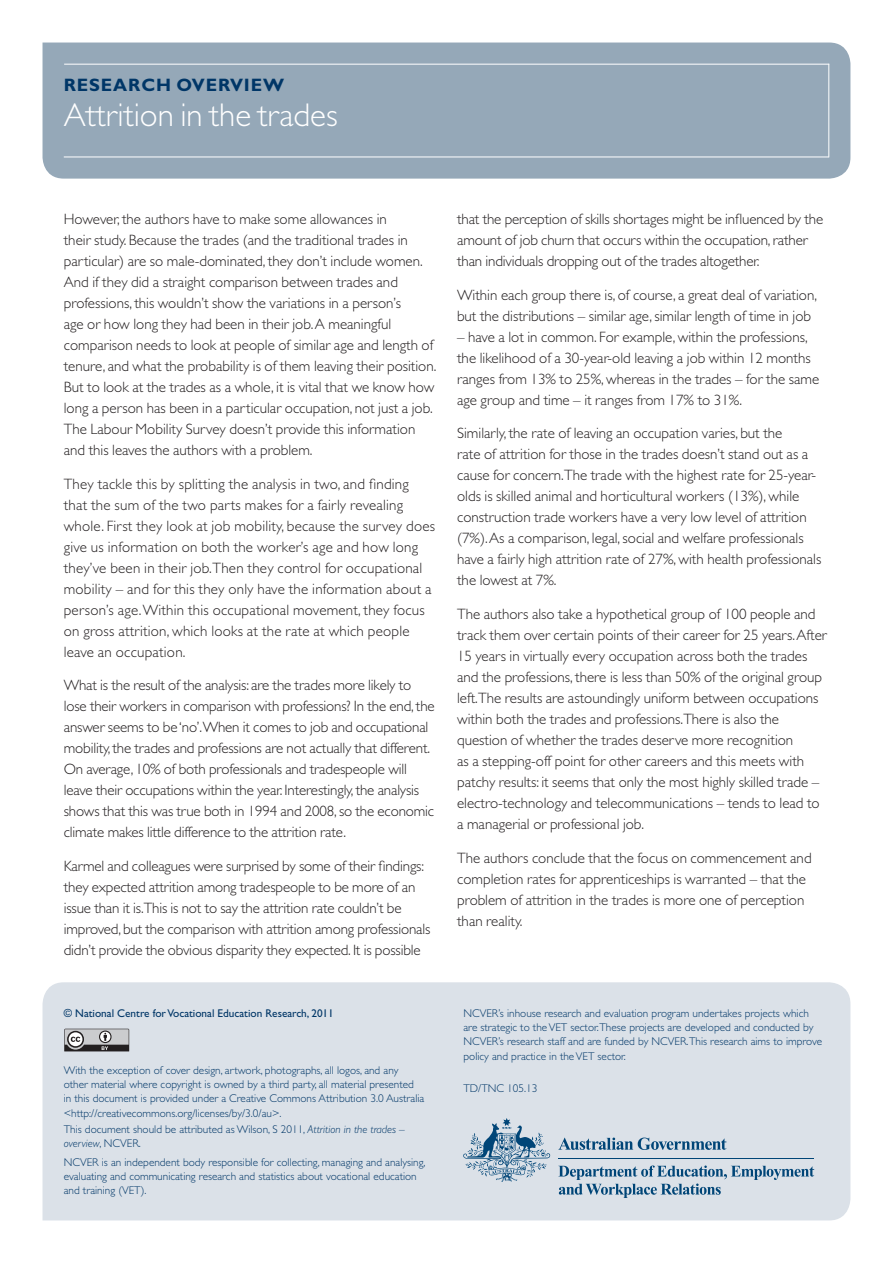
<style>
.page{position:relative;width:893px;height:1263px;background:#fff}
.page>*{position:absolute;margin:0;border:0;box-sizing:border-box;transform-origin:0 0}
.t1{font:300 33px "Gill Sans";color:#fff}
.t2{font:700 18px "Gill Sans";letter-spacing:.05em;color:#003667}
.General_Text{font:300 15px/21px "Gill Sans";color:#231f20}
.t3{font:300 11.25px/14.2px "Gill Sans";color:#003667}
.t4{font:11.25px "Gill Sans";color:#003667}
.s1{font-style:italic}
</style>
<div class="page">
<div style="left:43px;top:43px;width:807px;height:136px;background:#95a8b8"></div>
<hr style="left:64px;top:157px;width:765px;height:1px;background:#fff">
<hr style="left:828px;top:64px;width:1px;height:93px;background:#fff">
<hr style="left:64px;top:64px;width:765px;height:1px;background:#fff">
<div style="left:43px;top:982px;width:807px;height:238px;background:#dbe1e8"></div>
<svg style="left:64px;top:1029px;width:65px;height:22px"></svg>
<svg style="left:558px;top:1137px;width:168px;height:13px;background:#91acc1"></svg>
<svg style="left:463px;top:1118px;width:87px;height:64px;background:#a8bccd"></svg>
<hr style="left:558px;top:1158px;width:256px;height:1px;background:#004577">
<svg style="left:558px;top:1165px;width:256px;height:33px;background:#adc0d0"></svg>
<p class="t2" style="left:64px;top:74px;width:222px">RESEARCH OVERVIEW</p>
<p class="t1" style="left:64px;top:97px;width:275px">Attrition in the trades</p>
<p class="General_Text" style="left:64px;top:208px;width:374px">However, the authors have to make some allowances in<br>their study. Because the trades (and the traditional trades in particular) are so male-dominated, they don’t include women.<br>And if they did a straight comparison between trades and professions, this wouldn’t show the variations in a person’s<br>age or how long they had been in their job. A meaningful comparison needs to look at people of similar age and length of tenure, and what the probability is of them leaving their position.<br>But to look at the trades as a whole, it is vital that we know how long a person has been in a particular occupation, not just a job.<br>The Labour Mobility Survey doesn’t provide this information and this leaves the authors with a problem.</p>
<p class="General_Text" style="left:64px;top:473px;width:373px">They tackle this by splitting the analysis in two, and finding that the sum of the two parts makes for a fairly revealing whole. First they look at job mobility, because the survey does give us information on both the worker’s age and how long they’ve been in their job.Then they control for occupational mobility – and for this they only have the information about a person’s age. Within this occupational movement, they focus on gross attrition, which looks at the rate at which people leave an occupation.</p>
<p class="General_Text" style="left:64px;top:675px;width:372px">What is the result of the analysis: are the trades more likely to lose their workers in comparison with professions? In the end, the answer seems to be ‘no’.When it comes to job and occupational mobility, the trades and professions are not actually that different.<br>On average, 10% of both professionals and tradespeople will leave their occupations within the year. Interestingly, the analysis shows that this was true both in 1994 and 2008, so the economic climate makes little difference to the attrition rate.</p>
<p class="General_Text" style="left:64px;top:856px;width:368px">Karmel and colleagues were surprised by some of their findings: they expected attrition among tradespeople to be more of an issue than it is.This is not to say the attrition rate couldn’t be improved, but the comparison with attrition among professionals didn’t provide the obvious disparity they expected. It is possible</p>
<p class="t4" style="left:64px;top:1006px;width:272px">© National Centre for Vocational Education Research, 2011</p>
<p class="t3" style="left:64px;top:1063px;width:362px">With the exception of cover design, artwork, photographs, all logos, and any other material where copyright is owned by a third party, all material presented<br>in this document is provided under a Creative Commons Attribution 3.0 Australia &lt;http://creativecommons.org/licenses/by/3.0/au&gt;.</p>
<p class="t3" style="left:64px;top:1122px;width:343px">This document should be attributed as Wilson, S 2011, <span class="s1">Attrition in the trades – overview</span>, NCVER.</p>
<p class="t3" style="left:64px;top:1155px;width:363px">NCVER is an independent body responsible for collecting, managing and analysing, evaluating and communicating research and statistics about vocational education and training (VET).</p>
<p class="General_Text" style="left:457px;top:208px;width:368px">that the perception of skills shortages might be influenced by the amount of job churn that occurs within the occupation, rather than individuals dropping out of the trades altogether.</p>
<p class="General_Text" style="left:457px;top:284px;width:361px">Within each group there is, of course, a great deal of variation, but the distributions – similar age, similar length of time in job</p>
<p class="General_Text" style="left:457px;top:326px;width:364px">– have a lot in common. For example, within the professions, the likelihood of a 30-year-old leaving a job within 12 months ranges from 13% to 25%, whereas in the trades – for the same age group and time – it ranges from 17% to 31%.</p>
<p class="General_Text" style="left:457px;top:423px;width:366px">Similarly, the rate of leaving an occupation varies, but the<br>rate of attrition for those in the trades doesn’t stand out as a cause for concern.The trade with the highest rate for 25-year&shy;olds is skilled animal and horticultural workers (13%), while construction trade workers have a very low level of attrition (7%). As a comparison, legal, social and welfare professionals have a fairly high attrition rate of 27%, with health professionals the lowest at 7%.</p>
<p class="General_Text" style="left:457px;top:604px;width:371px">The authors also take a hypothetical group of 100 people and track them over certain points of their career for 25 years. After 15 years in virtually every occupation across both the trades and the professions, there is less than 50% of the original group left.The results are astoundingly uniform between occupations within both the trades and professions.There is also the question of whether the trades deserve more recognition<br>as a stepping-off point for other careers and this meets with patchy results: it seems that only the most highly skilled trade – electro-technology and telecommunications – tends to lead to a managerial or professional job.</p>
<p class="General_Text" style="left:457px;top:847px;width:356px">The authors conclude that the focus on commencement and completion rates for apprenticeships is warranted – that the problem of attrition in the trades is more one of perception than reality.</p>
<p class="t3" style="left:463px;top:1006px;width:360px">NCVER’s inhouse research and evaluation program undertakes projects which are strategic to the VET sector.These projects are developed and conducted by NCVER’s research staff and are funded by NCVER.This research aims to improve policy and practice in the VET sector.</p>
<p class="t3" style="left:463px;top:1081px;width:75px">TD/TNC 105.13</p>
</div>
